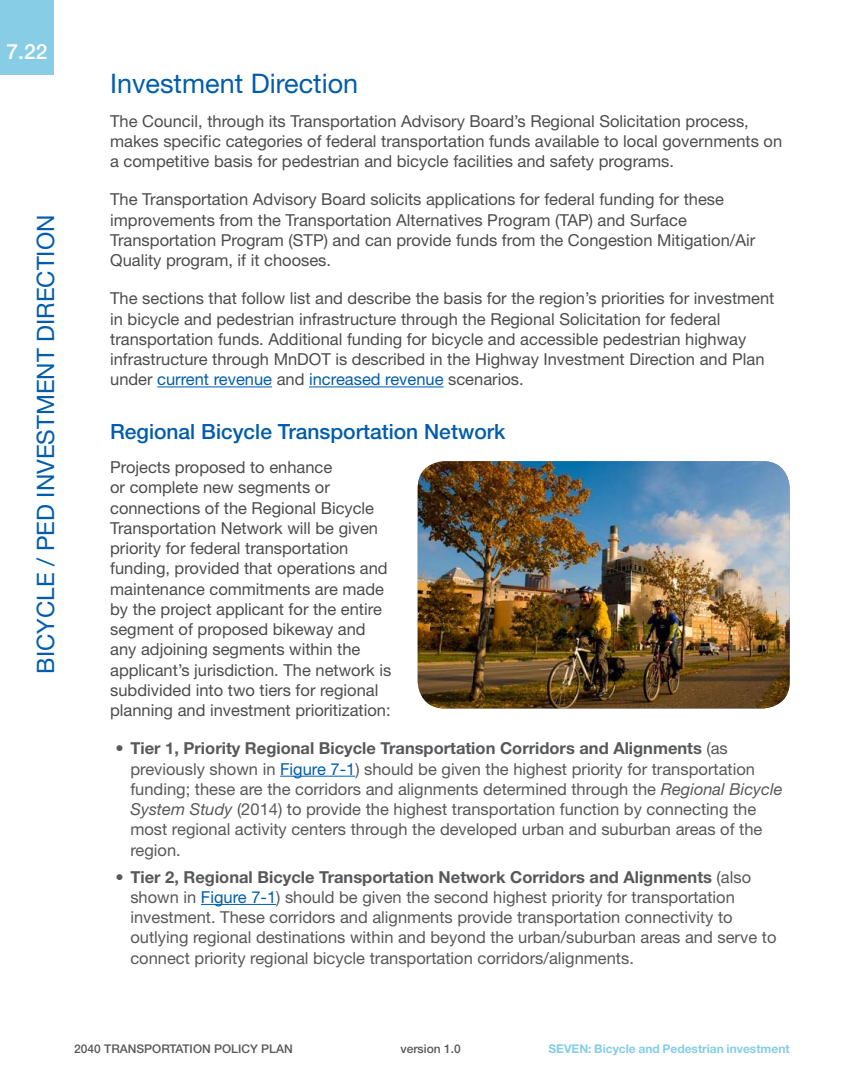
<style>
.page{position:relative;width:864px;height:1080px;background:#fff}
.page>*{position:absolute;margin:0;border:0;box-sizing:border-box;transform-origin:0 0}
.Heading_1{font:27px "Helvetica Neue LT Std";color:#015dab}
.t1{font:24px "Helvetica Neue LT Std";color:#015dab}
.Heading_2{font:500 21px "Helvetica Neue LT Std";color:#015dab}
.t2{font:500 21px "Helvetica Neue LT Std";color:#fff}
.Body_copy{font:16.5px/20.2px "Helvetica Neue LT Std";color:#4b4c4d}
.t3{font:16.5px/20.2px "Helvetica Neue LT Std";color:#57585a}
.t4{font:500 12px "Helvetica Neue LT Std";color:#57585a}
.t5{font:700 12px "Helvetica Neue LT Std";color:#87cde6}
.s1{color:#015dab}
.s2{font-weight:700}
.s3{font-style:italic}
</style>
<div class="page">
<div style="left:0;top:0;width:54px;height:74px;background:#87cde6"></div>
<hr style="left:157px;top:387px;width:115px;height:1px;background:#015dab">
<hr style="left:309px;top:387px;width:135px;height:1px;background:#015dab">
<hr style="left:280px;top:776px;width:75px;height:1px;background:#015dab">
<hr style="left:201px;top:904px;width:75px;height:1px;background:#015dab">
<img style="left:418px;top:461px;width:372px;height:247px">
<p class="t2" style="left:7px;top:39px;width:42px">7.22</p>
<p class="t1" style="left:31px;top:674px;width:460px;rotate:-90deg">BICYCLE / PED INVESTMENT DIRECTION</p>
<h2 class="Heading_1" style="left:110px;top:67px;width:250px">Investment Direction</h2>
<p class="Body_copy" style="left:110px;top:110px;width:674px">The Council, through its Transportation Advisory Board’s Regional Solicitation process, makes specific categories of federal transportation funds available to local governments on a competitive basis for pedestrian and bicycle facilities and safety programs.</p>
<p class="Body_copy" style="left:110px;top:189px;width:647px">The Transportation Advisory Board solicits applications for federal funding for these improvements from the Transportation Alternatives Program (TAP) and Surface Transportation Program (STP) and can provide funds from the Congestion Mitigation/Air Quality program, if it chooses.</p>
<p class="Body_copy" style="left:110px;top:288px;width:666px">The sections that follow list and describe the basis for the region’s priorities for investment in bicycle and pedestrian infrastructure through the Regional Solicitation for federal transportation funds. Additional funding for bicycle and accessible pedestrian highway infrastructure through MnDOT is described in the Highway Investment Direction and Plan under <span class="s1">current revenue</span> and <span class="s1">increased revenue</span> scenarios.</p>
<h3 class="Heading_2" style="left:110px;top:419px;width:397px">Regional Bicycle Transportation Network</h3>
<p class="Body_copy" style="left:110px;top:457px;width:283px">Projects proposed to enhance<br>or complete new segments or connections of the Regional Bicycle Transportation Network will be given priority for federal transportation funding, provided that operations and maintenance commitments are made by the project applicant for the entire segment of proposed bikeway and any adjoining segments within the applicant’s jurisdiction. The network is subdivided into two tiers for regional planning and investment prioritization:</p>
<p class="t3" style="left:130px;top:738px;width:654px;text-indent:-15px">• <span class="s2">Tier 1, Priority Regional Bicycle Transportation Corridors and Alignments</span> (as previously shown in <span class="s1">Figure 7-1</span>) should be given the highest priority for transportation funding; these are the corridors and alignments determined through the <span class="s3">Regional Bicycle System Study</span> (2014) to provide the highest transportation function by connecting the most regional activity centers through the developed urban and suburban areas of the region.</p>
<p class="t3" style="left:130px;top:866px;width:648px;text-indent:-15px">• <span class="s2">Tier 2, Regional Bicycle Transportation Network Corridors and Alignments</span> (also shown in <span class="s1">Figure 7-1</span>) should be given the second highest priority for transportation investment. These corridors and alignments provide transportation connectivity to outlying regional destinations within and beyond the urban/suburban areas and serve to connect priority regional bicycle transportation corridors/alignments.</p>
<p class="t4" style="left:74px;top:1041px;width:220px">2040 TRANSPORTATION POLICY PLAN</p>
<p class="t5" style="left:549px;top:1041px;width:243px">SEVEN: Bicycle and Pedestrian investment</p>
<p class="t4" style="left:401px;top:1041px;width:62px">version 1.0</p>
</div>
